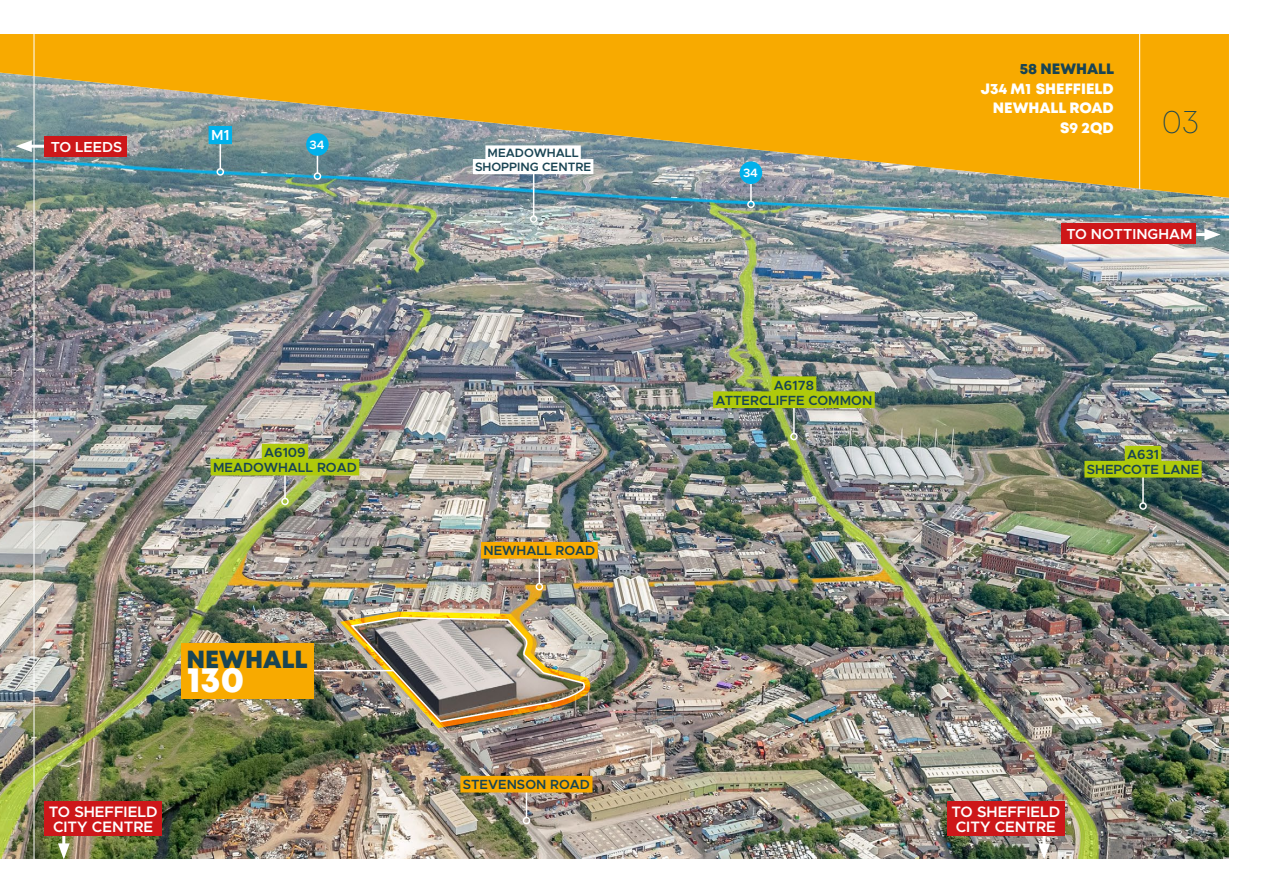
<style>
.page{position:relative;width:1263px;height:893px;background:#fff}
.page>*{position:absolute;margin:0;border:0;box-sizing:border-box;transform-origin:0 0}
.t1{font:35.4px "Mont Heavy DEMO";color:#fff}
.t2{font:33px "Mont Extra Light DEMO";color:#194453}
.t3{font:24.75px "Mont Heavy DEMO";letter-spacing:-.005em;color:#194453}
.t4{font:600 15.15px/15.1px "Metropolis";color:#fff}
.t5{font:15px/19.5px "Mont Heavy DEMO";color:#fff;text-align:right}
.t6{font:15px "Mont Heavy DEMO";color:#194453}
.t7{font:600 14.55px "Metropolis";color:#fff}
.t8{font:600 13.35px/15px "Metropolis";color:#194453;text-align:center}
.t9{font:600 12.15px/13.6px "Metropolis";color:#194453;text-align:center}
.t10{font:600 12.15px "Metropolis";color:#fff}
</style>
<div class="page">
<img style="left:0;top:198px;width:1229px;height:661px">
<svg style="left:0;top:34px;width:1229px;height:164px;background:#cda338"></svg>
<hr style="left:1139px;top:0;width:1px;height:189px;background:#fff">
<hr style="left:34px;top:0;width:1px;height:893px;background:#fff">
<img style="left:338px;top:610px;width:254px;height:119px">
<hr style="left:314px;top:670px;width:79px;height:1px;background:#fff">
<hr style="left:533px;top:170px;width:1px;height:46px;background:#fff">
<div style="left:530px;top:215px;width:7px;height:8px;border:2px solid #fff;border-radius:50%"></div>
<svg style="left:220px;top:144px;width:1px;height:24px"></svg>
<div style="left:216px;top:168px;width:8px;height:8px;border:2px solid #fff;border-radius:50%"></div>
<svg style="left:317px;top:156px;width:1px;height:16px"></svg>
<div style="left:314px;top:172px;width:7px;height:8px;border:2px solid #fff;border-radius:50%"></div>
<hr style="left:750px;top:172px;width:2px;height:29px;background:#fff">
<div style="left:747px;top:201px;width:8px;height:7px;border:2px solid #fff;border-radius:50%"></div>
<div style="left:182px;top:643px;width:132px;height:56px;background:#f8aa00"></div>
<div style="left:485px;top:145px;width:96px;height:16px;background:#fff"></div>
<div style="left:473px;top:159px;width:120px;height:15px;background:#fff"></div>
<div style="left:209px;top:126px;width:23px;height:18px;background:#00b1eb"></div>
<div style="left:306px;top:133px;width:23px;height:23px;background:#00b1eb;border-radius:50%"></div>
<div style="left:740px;top:161px;width:22px;height:23px;background:#00b1eb;border-radius:50%"></div>
<hr style="left:793px;top:404px;width:2px;height:30px;background:#fff">
<div style="left:790px;top:433px;width:8px;height:7px;border:2px solid #fff;border-radius:50%"></div>
<hr style="left:1142px;top:474px;width:2px;height:29px;background:#fff">
<div style="left:1139px;top:502px;width:8px;height:8px;border:2px solid #fff;border-radius:50%"></div>
<hr style="left:284px;top:469px;width:2px;height:29px;background:#fff">
<div style="left:281px;top:498px;width:8px;height:7px;border:2px solid #fff;border-radius:50%"></div>
<hr style="left:539px;top:554px;width:1px;height:30px;background:#fff">
<div style="left:536px;top:583px;width:7px;height:7px;border:2px solid #fff;border-radius:50%"></div>
<hr style="left:526px;top:788px;width:1px;height:30px;background:#fff">
<div style="left:523px;top:817px;width:7px;height:7px;border:2px solid #fff;border-radius:50%"></div>
<div style="left:771px;top:376px;width:45px;height:17px;background:#afca0b"></div>
<div style="left:713px;top:391px;width:162px;height:17px;background:#afca0b"></div>
<div style="left:1125px;top:446px;width:36px;height:16px;background:#afca0b"></div>
<div style="left:1084px;top:461px;width:117px;height:16px;background:#afca0b"></div>
<div style="left:262px;top:444px;width:46px;height:16px;background:#afca0b"></div>
<div style="left:211px;top:459px;width:148px;height:16px;background:#afca0b"></div>
<div style="left:481px;top:542px;width:117px;height:17px;background:#f8aa00"></div>
<div style="left:460px;top:776px;width:132px;height:16px;background:#f8aa00"></div>
<hr style="left:62px;top:834px;width:3px;height:15px;background:#fff">
<svg style="left:58px;top:843px;width:12px;height:16px"></svg>
<svg style="left:1042px;top:836px;width:4px;height:7px"></svg>
<svg style="left:1038px;top:843px;width:12px;height:16px"></svg>
<hr style="left:26px;top:145px;width:20px;height:3px;background:#fff">
<svg style="left:16px;top:140px;width:16px;height:12px"></svg>
<hr style="left:1196px;top:233px;width:14px;height:3px;background:#fff">
<svg style="left:1204px;top:229px;width:16px;height:11px"></svg>
<div style="left:44px;top:802px;width:118px;height:34px;background:#cd1719"></div>
<div style="left:44px;top:137px;width:83px;height:20px;background:#cd1719"></div>
<div style="left:1061px;top:224px;width:135px;height:20px;background:#cd1719"></div>
<div style="left:947px;top:802px;width:118px;height:34px;background:#cd1719"></div>
<p class="t7" style="left:51px;top:138px;width:73px">TO LEEDS</p>
<p class="t7" style="left:211px;top:126px;width:20px">M1</p>
<p class="t10" style="left:309px;top:137px;width:17px">34</p>
<p class="t9" style="left:475px;top:146px;width:118px">MEADOWHALL<br>SHOPPING CENTRE</p>
<p class="t8" style="left:213px;top:445px;width:145px">A6109<br>MEADOWHALL ROAD</p>
<h3 class="t3" style="left:187px;top:645px;width:122px">NEWHALL</h3>
<h1 class="t1" style="left:187px;top:659px;width:58px">130</h1>
<p class="t4" style="left:49px;top:804px;width:110px">TO SHEFFIELD<br>CITY CENTRE</p>
<p class="t8" style="left:483px;top:543px;width:113px">NEWHALL ROAD</p>
<p class="t8" style="left:463px;top:777px;width:129px">STEVENSON ROAD</p>
<p class="t10" style="left:743px;top:165px;width:17px">34</p>
<p class="t8" style="left:715px;top:377px;width:158px">A6178<br>ATTERCLIFFE COMMON</p>
<p class="t6" style="left:1020px;top:61px;width:96px">58 NEWHALL</p>
<p class="t5" style="left:981px;top:80px;width:135px">J34 M1 SHEFFIELD<br>NEWHALL ROAD<br>S9 2QD</p>
<h2 class="t2" style="left:1162px;top:102px;width:39px">03</h2>
<p class="t7" style="left:1066px;top:225px;width:128px">TO NOTTINGHAM</p>
<p class="t8" style="left:1087px;top:447px;width:114px">A631<br>SHEPCOTE LANE</p>
<p class="t4" style="left:951px;top:804px;width:110px">TO SHEFFIELD<br>CITY CENTRE</p>
</div>
